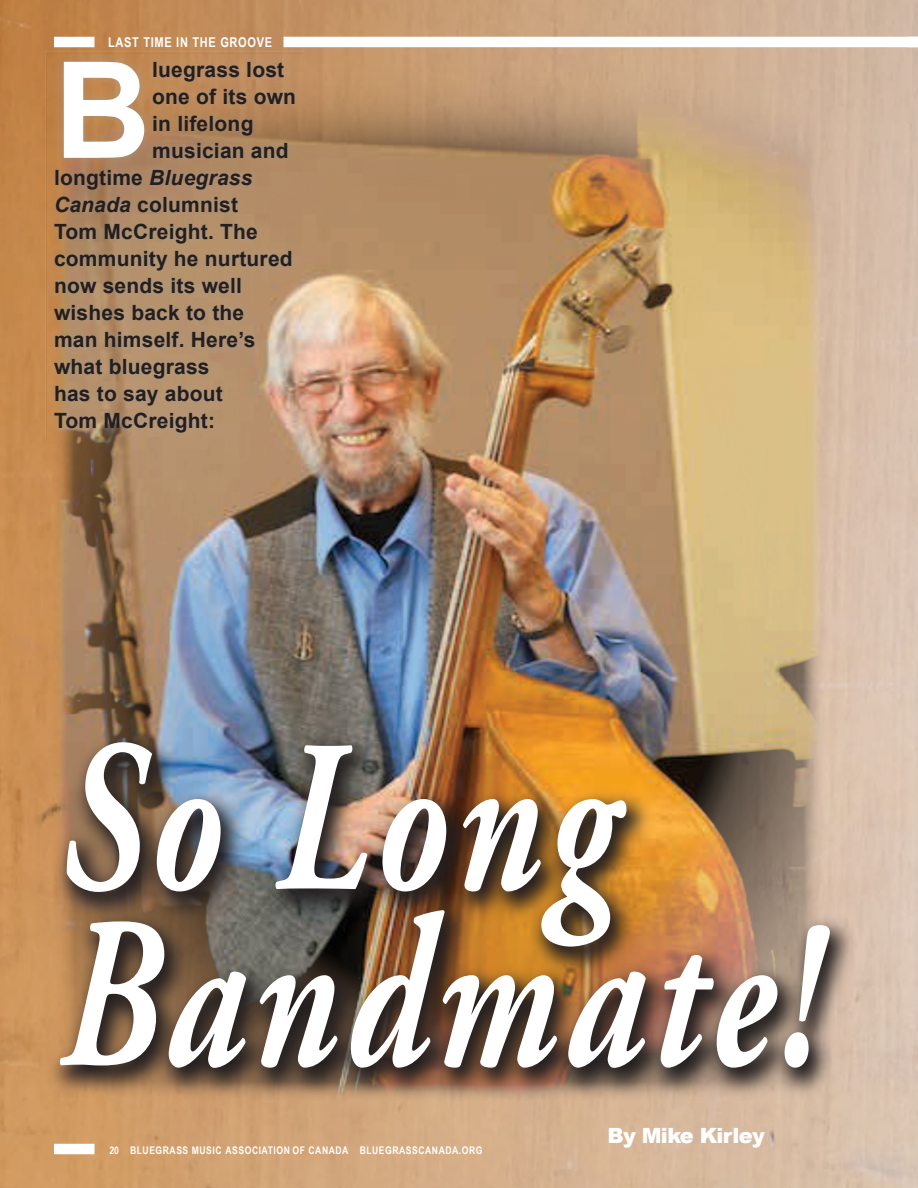
<style>
.page{position:relative;width:918px;height:1188px;background:#fff}
.page>*{position:absolute;margin:0;border:0;box-sizing:border-box;transform-origin:0 0}
.t1{font:italic 700 216px/176.2px "Adobe Garamond Pro";letter-spacing:.05em;color:#fff;scale:.72 1}
.t2{font:700 134.1px "Arial";color:#fff}
.t3{font:700 21px "Arial";letter-spacing:.01em;color:#231f20}
.t4{font:italic 700 21px "Arial";letter-spacing:.01em;color:#231f20}
.t5{font:900 21px "Arial";letter-spacing:-.03em;color:#fff}
.t6{font:700 13.5px "Arial Narrow";letter-spacing:.05em;color:#fff}
.t7{font:700 10.5px "Arial Narrow";letter-spacing:.05em;color:#fff}
.s1{font-style:normal}
.s2{font-style:italic}
</style>
<div class="page">
<img style="left:0;top:0;width:918px;height:1188px">
<img style="left:41px;top:52px;width:795px;height:1051px">
<img style="left:45px;top:52px;width:260px;height:389px">
<img style="left:44px;top:729px;width:815px;height:371px">
<div style="left:284px;top:37px;width:634px;height:10px;background:#fff"></div>
<div style="left:54px;top:1144px;width:40px;height:10px;background:#fff"></div>
<div style="left:54px;top:37px;width:40px;height:10px;background:#fff"></div>
<p class="t6" style="left:108px;top:37px;width:166px">LAST TIME IN THE GROOVE</p>
<h2 class="t2" style="left:54px;top:60px;width:98px">B</h2>
<p class="t3" style="left:152px;top:62px;width:134px">luegrass lost</p>
<p class="t3" style="left:152px;top:89px;width:145px">one of its own</p>
<p class="t3" style="left:152px;top:116px;width:103px">in lifelong</p>
<p class="t3" style="left:152px;top:143px;width:138px">musician and</p>
<p class="t4" style="left:54px;top:170px;width:200px"><span class="s1">longtime</span> Bluegrass</p>
<p class="t3" style="left:54px;top:197px;width:186px"><span class="s2">Canada</span> columnist</p>
<p class="t3" style="left:54px;top:224px;width:205px">Tom McCreight. The</p>
<p class="t3" style="left:54px;top:251px;width:240px">community he nurtured</p>
<p class="t3" style="left:54px;top:278px;width:189px">now sends its well</p>
<p class="t3" style="left:54px;top:305px;width:192px">wishes back to the</p>
<p class="t3" style="left:54px;top:332px;width:203px">man himself. Here’s</p>
<p class="t3" style="left:54px;top:359px;width:157px">what bluegrass</p>
<p class="t3" style="left:54px;top:386px;width:170px">has to say about</p>
<p class="t3" style="left:54px;top:413px;width:162px">Tom McCreight:</p>
<h1 class="t1" style="left:60px;top:752px;width:1057px">So Long<br>Bandmate!</h1>
<p class="t7" style="left:110px;top:1147px;width:374px">20 BLUEGRASS MUSIC ASSOCIATION OF CANADA BLUEGRASSCANADA.ORG</p>
<p class="t5" style="left:608px;top:1128px;width:159px">By Mike Kirley</p>
</div>
